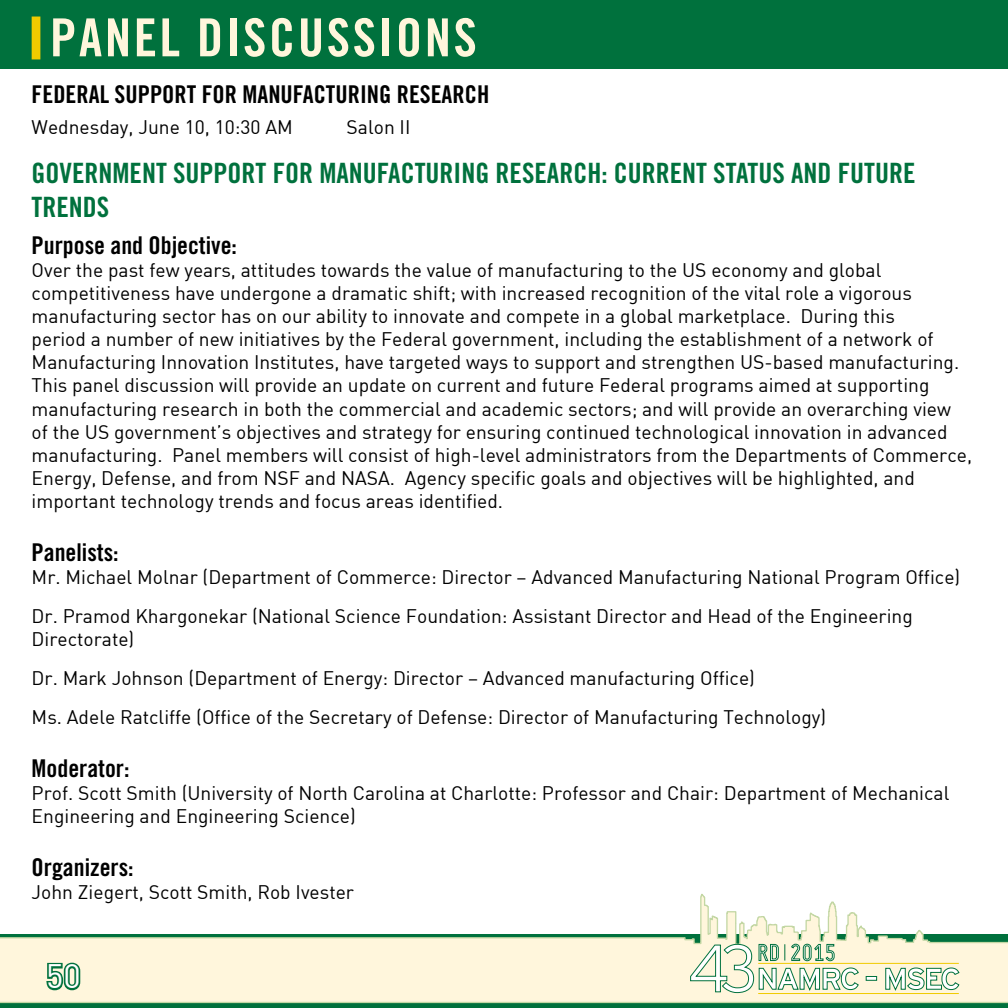
<style>
.page{position:relative;width:1008px;height:1008px;background:#fff}
.page>*{position:absolute;margin:0;border:0;box-sizing:border-box;transform-origin:0 0}
.t1{font:52.5px "Trade Gothic LT Std Bd Cn 20";letter-spacing:.05em;color:#fff6dc}
.t2{font:33.25px "DIN";color:#fff}
.t3{font:28px "Trade Gothic LT Std Bd Cn 20";color:#00713d}
.t4{font:24.5px "Trade Gothic LT Std Bd Cn 20";color:#000}
.t5{font:19.25px/23.1px "DIN";color:#000}
</style>
<div class="page">
<div style="left:0;top:935px;width:1008px;height:73px;background:#00713d"></div>
<svg style="left:0;top:894px;width:1008px;height:110px"></svg>
<hr style="left:758px;top:993px;width:201px;height:1px;background:#f0cb00">
<svg style="left:690px;top:944px;width:270px;height:49px;background:#dbe4c8"></svg>
<svg style="left:45px;top:960px;width:38px;height:33px"></svg>
<div style="left:0;top:0;width:1008px;height:68px;background:#00713d"></div>
<div style="left:32px;top:17px;width:8px;height:42px;background:#f0cb00"></div>
<h1 class="t1" style="left:50px;top:6px;width:428px">Panel Discussions</h1>
<p class="t4" style="left:32px;top:79px;width:46px">FEDERAL</p>
<p class="t4" style="left:115px;top:79px;width:13px">SUPPOR</p>
<p class="t4" style="left:187px;top:79px;width:83px">T FOR MANUFA</p>
<p class="t4" style="left:314px;top:79px;width:34px">CTURING</p>
<p class="t4" style="left:397px;top:79px;width:12px">RESEAR</p>
<p class="t4" style="left:465px;top:79px;width:23px">CH</p>
<p class="t5" style="left:32px;top:115px;width:263px">Wednesday, June 10, 10:30 AM</p>
<p class="t5" style="left:347px;top:115px;width:65px">Salon II</p>
<h3 class="t3" style="left:32px;top:156px;width:14px">GOVERN</h3>
<h3 class="t3" style="left:113px;top:156px;width:76px">MENT SUPPOR</h3>
<h3 class="t3" style="left:256px;top:156px;width:95px">T FOR MANUFA</h3>
<h3 class="t3" style="left:401px;top:156px;width:38px">CTURING</h3>
<h3 class="t3" style="left:496px;top:156px;width:14px">RESEAR</h3>
<h3 class="t3" style="left:573px;top:156px;width:69px">CH: CURREN</h3>
<h3 class="t3" style="left:696px;top:156px;width:193px">T STATUS AN D FUTURE</h3>
<h3 class="t3" style="left:32px;top:190px;width:78px">TREN DS</h3>
<p class="t4" style="left:32px;top:230px;width:207px">Purpose and Objective:</p>
<p class="t5" style="left:32px;top:258px;width:942px">Over the past few years, attitudes towards the value of manufacturing to the US economy and global competitiveness have undergone a dramatic shift; with increased recognition of the vital role a vigorous manufacturing sector has on our ability to innovate and compete in a global marketplace. During this<br>period a number of new initiatives by the Federal government, including the establishment of a network of Manufacturing Innovation Institutes, have targeted ways to support and strengthen US-based manufacturing.<br>This panel discussion will provide an update on current and future Federal programs aimed at supporting manufacturing research in both the commercial and academic sectors; and will provide an overarching view of the US government’s objectives and strategy for ensuring continued technological innovation in advanced manufacturing. Panel members will consist of high-level administrators from the Departments of Commerce, Energy, Defense, and from NSF and NASA. Agency specific goals and objectives will be highlighted, and important technology trends and focus areas identified.</p>
<p class="t4" style="left:32px;top:537px;width:89px">Panelists:</p>
<p class="t5" style="left:32px;top:557px;width:930px;line-height:38.9px">Mr. Michael Molnar (Department of Commerce: Director – Advanced Manufacturing National Program Office)<br>Dr. Pramod Khargonekar (National Science Foundation: Assistant Director and Head of the Engineering</p>
<p class="t5" style="left:32px;top:619px;width:796px;line-height:38.9px">Directorate)<br>Dr. Mark Johnson (Department of Energy: Director – Advanced manufacturing Office)<br>Ms. Adele Ratcliffe (Office of the Secretary of Defense: Director of Manufacturing Technology)</p>
<p class="t4" style="left:32px;top:753px;width:99px">Moderator:</p>
<p class="t5" style="left:32px;top:781px;width:919px">Prof. Scott Smith (University of North Carolina at Charlotte: Professor and Chair: Department of Mechanical<br>Engineering and Engineering Science)</p>
<p class="t4" style="left:32px;top:852px;width:104px">Organizers:</p>
<p class="t5" style="left:32px;top:880px;width:324px">John Ziegert, Scott Smith, Rob Ivester</p>
<h2 class="t2" style="left:46px;top:956px;width:36px">50</h2>
</div>
